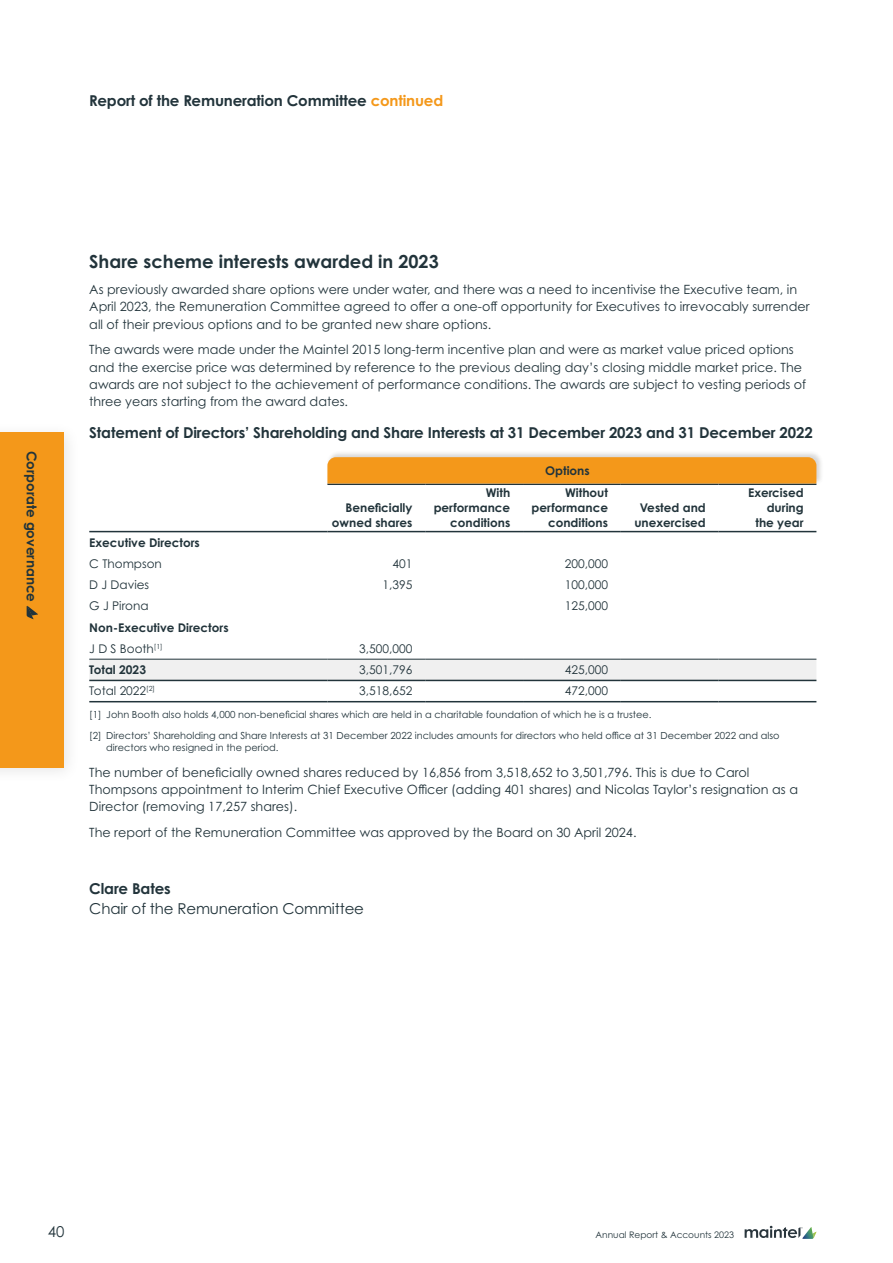
<style>
.page{position:relative;width:893px;height:1263px;background:#fff}
.page>*{position:absolute;margin:0;border:0;box-sizing:border-box;transform-origin:0 0}
._2023_Subhead_1{font:700 18px "Century Gothic Pro";color:#22343b}
._2023_Subhead_2{font:700 15px "Century Gothic Pro";letter-spacing:-.01em;color:#22343b}
._2023_Subhead_2-2{font:15px/19.5px "Century Gothic Pro";letter-spacing:-.01em;color:#22343b}
.t1{font:700 13.5px "Century Gothic Pro";color:#22343b}
._2023_Body_8_5pt{font:12.75px/17.2px "Century Gothic Pro";color:#22343b}
._2018_Accounts_Table_25mm_Col{font:700 12px/15px "Century Gothic Pro";color:#22343b;text-align:right}
._2018_Accounts_Table_25mm_Col-2{font:12px "Century Gothic Pro";color:#22343b}
._2018_Accounts_Table_Left{font:700 12px "Century Gothic Pro";color:#22343b}
._2018_Accounts_Table_Left-2{font:12px "Century Gothic Pro";color:#22343b}
._2018_small_print{font:9.75px/12px "Century Gothic Pro";color:#22343b}
.t2{font:9px "Century Gothic Pro";color:#22343b}
.s1{color:#f4981a}
.s2{font-weight:700}
</style>
<div class="page">
<div style="left:89px;top:660px;width:727px;height:20px;background:#f0f0f0"></div>
<hr style="left:89px;top:531px;width:238px;height:1px;background:#22343b">
<hr style="left:327px;top:531px;width:98px;height:1px;background:#22343b">
<hr style="left:425px;top:531px;width:98px;height:1px;background:#22343b">
<hr style="left:523px;top:531px;width:98px;height:1px;background:#22343b">
<hr style="left:621px;top:531px;width:98px;height:1px;background:#22343b">
<hr style="left:719px;top:531px;width:97px;height:1px;background:#22343b">
<hr style="left:89px;top:701px;width:238px;height:1px;background:#22343b">
<hr style="left:327px;top:701px;width:98px;height:1px;background:#22343b">
<hr style="left:425px;top:701px;width:98px;height:1px;background:#22343b">
<hr style="left:523px;top:701px;width:98px;height:1px;background:#22343b">
<hr style="left:621px;top:701px;width:98px;height:1px;background:#22343b">
<hr style="left:719px;top:701px;width:97px;height:1px;background:#22343b">
<hr style="left:89px;top:680px;width:238px;height:1px;background:#22343b">
<hr style="left:327px;top:680px;width:98px;height:1px;background:#22343b">
<hr style="left:425px;top:680px;width:98px;height:1px;background:#22343b">
<hr style="left:523px;top:680px;width:98px;height:1px;background:#22343b">
<hr style="left:621px;top:680px;width:98px;height:1px;background:#22343b">
<hr style="left:719px;top:680px;width:97px;height:1px;background:#22343b">
<hr style="left:89px;top:659px;width:238px;height:1px;background:#22343b">
<hr style="left:327px;top:659px;width:98px;height:1px;background:#22343b">
<hr style="left:425px;top:659px;width:98px;height:1px;background:#22343b">
<hr style="left:523px;top:659px;width:98px;height:1px;background:#22343b">
<hr style="left:621px;top:659px;width:98px;height:1px;background:#22343b">
<hr style="left:719px;top:659px;width:97px;height:1px;background:#22343b">
<div style="left:327px;top:450px;width:497px;height:35px;background:#3a3938;opacity:.2"></div>
<div style="left:327px;top:457px;width:489px;height:26px;background:#f4981a"></div>
<svg style="left:745px;top:1226px;width:71px;height:13px"></svg>
<div style="left:0;top:421px;width:81px;height:363px;background:#fafafa"></div>
<div style="left:0;top:432px;width:64px;height:335px;background:#f4981a"></div>
<svg style="left:27px;top:606px;width:11px;height:13px"></svg>
<p class="_2023_Subhead_2" style="left:89px;top:91px;width:355px">Report of the Remuneration Committee <span class="s1">continued</span></p>
<p class="t1" style="left:40px;top:451px;width:153px;rotate:90deg">Corporate governance</p>
<p class="_2023_Subhead_1" style="left:89px;top:251px;width:351px">Share scheme interests awarded in 2023</p>
<p class="_2023_Body_8_5pt" style="left:89px;top:281px;width:722px">As previously awarded share options were under water, and there was a need to incentivise the Executive team, in<br>April 2023, the Remuneration Committee agreed to offer a one-off opportunity for Executives to irrevocably surrender all of their previous options and to be granted new share options.</p>
<p class="_2023_Body_8_5pt" style="left:89px;top:341px;width:718px">The awards were made under the Maintel 2015 long-term incentive plan and were as market value priced options and the exercise price was determined by reference to the previous dealing day’s closing middle market price. The awards are not subject to the achievement of performance conditions. The awards are subject to vesting periods of three years starting from the award dates.</p>
<p class="_2023_Subhead_2" style="left:89px;top:424px;width:725px">Statement of Directors’ Shareholding and Share Interests at 31 December 2023 and 31 December 2022</p>
<p class="_2018_Accounts_Table_25mm_Col" style="left:545px;top:463px;width:46px">Options</p>
<p class="_2018_Accounts_Table_25mm_Col" style="left:332px;top:500px;width:82px">Beneficially owned shares</p>
<p class="_2018_Accounts_Table_25mm_Col" style="left:486px;top:485px;width:26px">With</p>
<p class="_2018_Accounts_Table_25mm_Col" style="left:434px;top:500px;width:78px">performance</p>
<p class="_2018_Accounts_Table_25mm_Col" style="left:450px;top:515px;width:61px">conditions</p>
<p class="_2018_Accounts_Table_25mm_Col" style="left:565px;top:485px;width:44px">Without</p>
<p class="_2018_Accounts_Table_25mm_Col" style="left:531px;top:500px;width:78px">performance</p>
<p class="_2018_Accounts_Table_25mm_Col" style="left:548px;top:515px;width:61px">conditions</p>
<p class="_2018_Accounts_Table_25mm_Col" style="left:748px;top:485px;width:57px">Exercised</p>
<p class="_2018_Accounts_Table_25mm_Col" style="left:767px;top:500px;width:38px">during</p>
<p class="_2018_Accounts_Table_25mm_Col" style="left:755px;top:515px;width:50px">the year</p>
<p class="_2018_Accounts_Table_25mm_Col" style="left:640px;top:500px;width:67px">Vested and</p>
<p class="_2018_Accounts_Table_25mm_Col" style="left:634px;top:515px;width:73px">unexercised</p>
<p class="_2018_Accounts_Table_Left" style="left:89px;top:535px;width:112px">Executive Directors</p>
<p class="_2018_Accounts_Table_Left-2" style="left:89px;top:556px;width:74px">C Thompson</p>
<p class="_2018_Accounts_Table_25mm_Col-2" style="left:392px;top:556px;width:21px">401</p>
<p class="_2018_Accounts_Table_25mm_Col-2" style="left:565px;top:556px;width:45px">200,000</p>
<p class="_2018_Accounts_Table_Left-2" style="left:89px;top:577px;width:61px">D J Davies</p>
<p class="_2018_Accounts_Table_25mm_Col-2" style="left:383px;top:577px;width:31px">1,395</p>
<p class="_2018_Accounts_Table_25mm_Col-2" style="left:565px;top:577px;width:45px">100,000</p>
<p class="_2018_Accounts_Table_Left-2" style="left:89px;top:599px;width:61px">G J Pirona</p>
<p class="_2018_Accounts_Table_25mm_Col-2" style="left:565px;top:599px;width:45px">125,000</p>
<p class="_2018_Accounts_Table_Left" style="left:89px;top:620px;width:141px">Non-Executive Directors</p>
<p class="_2018_Accounts_Table_Left-2" style="left:89px;top:641px;width:75px">J D S Booth<sup>[1]</sup></p>
<p class="_2018_Accounts_Table_25mm_Col-2" style="left:359px;top:641px;width:55px">3,500,000</p>
<p class="_2018_Accounts_Table_Left" style="left:89px;top:662px;width:58px">Total 2023</p>
<p class="_2018_Accounts_Table_25mm_Col-2" style="left:359px;top:662px;width:55px">3,501,796</p>
<p class="_2018_Accounts_Table_25mm_Col-2" style="left:565px;top:662px;width:45px">425,000</p>
<p class="_2018_Accounts_Table_Left-2" style="left:89px;top:684px;width:67px">Total 2022<sup>[2]</sup></p>
<p class="_2018_Accounts_Table_25mm_Col-2" style="left:359px;top:684px;width:55px">3,518,652</p>
<p class="_2018_Accounts_Table_25mm_Col-2" style="left:565px;top:684px;width:45px">472,000</p>
<p class="_2018_small_print" style="left:89px;top:709px;width:564px">[1] John Booth also holds 4,000 non-beneficial shares which are held in a charitable foundation of which he is a trustee.</p>
<p class="_2018_small_print" style="left:106px;top:729px;width:675px;text-indent:-17px">[2] Directors’ Shareholding and Share Interests at 31 December 2022 includes amounts for directors who held office at 31 December 2022 and also directors who resigned in the period.</p>
<p class="_2023_Body_8_5pt" style="left:89px;top:763px;width:710px">The number of beneficially owned shares reduced by 16,856 from 3,518,652 to 3,501,796. This is due to Carol<br>Thompsons appointment to Interim Chief Executive Officer (adding 401 shares) and Nicolas Taylor’s resignation as a<br>Director (removing 17,257 shares).</p>
<p class="_2023_Body_8_5pt" style="left:89px;top:823px;width:549px">The report of the Remuneration Committee was approved by the Board on 30 April 2024.</p>
<p class="_2023_Subhead_2-2" style="left:89px;top:879px;width:276px"><span class="s2">Clare Bates<br></span>Chair of the Remuneration Committee</p>
<p class="_2023_Subhead_2-2" style="left:48px;top:1222px;width:18px">40</p>
<p class="t2" style="left:595px;top:1229px;width:140px">Annual Report &amp; Accounts 2023</p>
</div>
